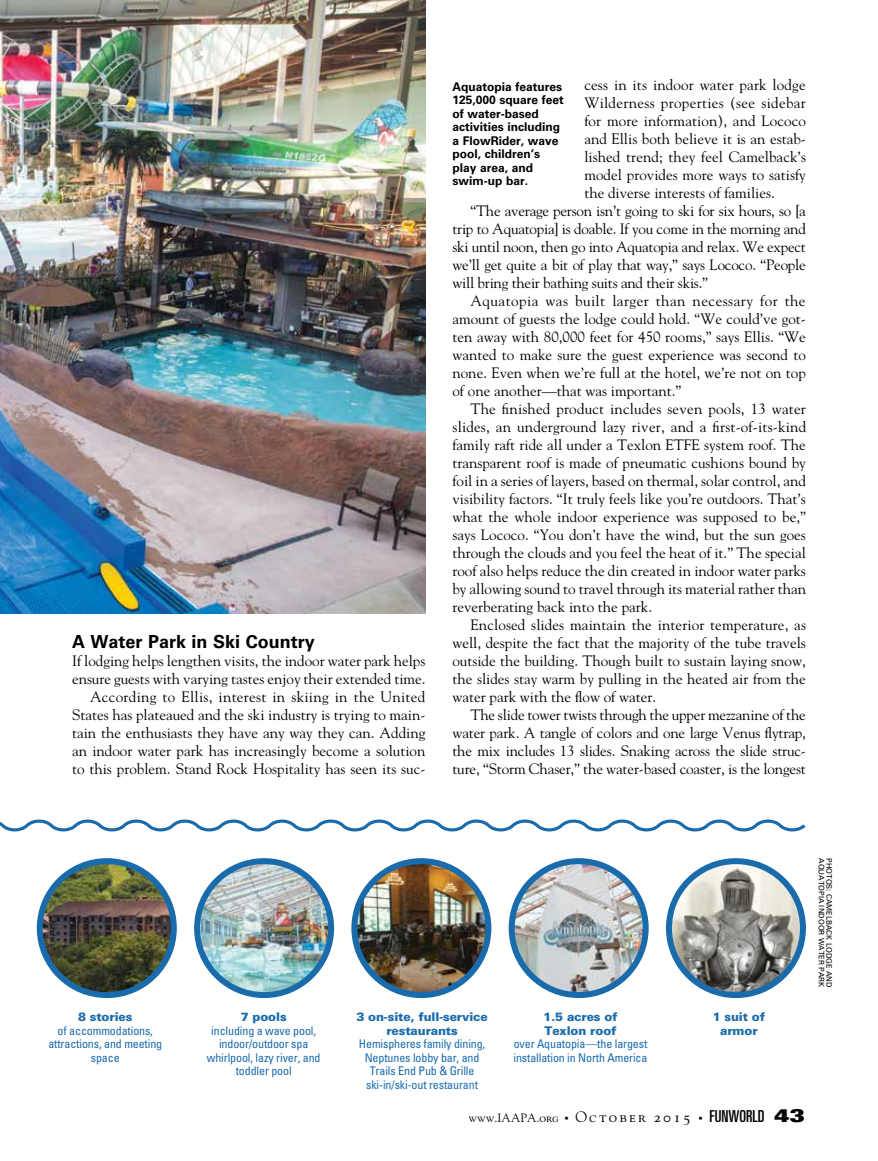
<style>
.page{position:relative;width:878px;height:1161px;background:#fff}
.page>*{position:absolute;margin:0;border:0;box-sizing:border-box;transform-origin:0 0}
.t1{font:700 18px "Univers";color:#000}
.t2{font:15px/18px "Goudy";color:#000;text-align:right}
.t3{font:15px "Goudy";letter-spacing:.03em;color:#000}
.t4{font:15px "Goudy";letter-spacing:.02em;color:#000}
.t5{font:condensed 12px/13.5px "Univers";letter-spacing:-.01em;color:#1a6bac;text-align:center}
.t6{font:700 12px/13.5px "Univers";color:#000}
.t7{font:900 12px/13.5px "Univers";letter-spacing:-.01em;color:#1a6bac;text-align:center}
.t8{font:12px "Goudy SC";color:#000}
.t9{font:7.5px "Univers";color:#000}
.s1{font-size:15px}
.s2{font-family:"Univers";font-stretch:ultra-condensed;font-size:16.5px}
.s3{font-family:"Univers";font-weight:900;font-stretch:expanded;font-size:18px}
</style>
<div class="page">
<img style="left:0;top:0;width:425px;height:614px">
<svg style="left:0;top:819px;width:806px;height:13px"></svg>
<img style="left:40px;top:861px;width:134px;height:134px;border-radius:67px">
<div style="left:37px;top:858px;width:140px;height:140px;border:6px solid #1a6bac;border-radius:50%"></div>
<img style="left:197px;top:861px;width:134px;height:134px;border-radius:67px">
<div style="left:194px;top:858px;width:140px;height:140px;border:6px solid #1a6bac;border-radius:50%"></div>
<img style="left:354px;top:861px;width:134px;height:134px;border-radius:67px">
<div style="left:351px;top:858px;width:140px;height:140px;border:6px solid #1a6bac;border-radius:50%"></div>
<img style="left:511px;top:861px;width:134px;height:134px;border-radius:67px">
<div style="left:508px;top:858px;width:140px;height:140px;border:6px solid #1a6bac;border-radius:50%"></div>
<img style="left:669px;top:861px;width:134px;height:134px;border-radius:67px">
<div style="left:666px;top:858px;width:140px;height:140px;border:6px solid #1a6bac;border-radius:50%"></div>
<p class="t1" style="left:72px;top:631px;width:244px">A Water Park in Ski Country</p>
<p class="t2" style="left:72px;top:652px;width:355px">If lodging helps lengthen visits, the indoor water park helps ensure guests with varying tastes enjoy their extended time.<br>According to Ellis, interest in skiing in the United States has plateaued and the ski industry is trying to main&shy;tain the enthusiasts they have any way they can. Adding an indoor water park has increasingly become a solution to this problem. Stand Rock Hospitality has seen its suc-</p>
<p class="t2" style="left:584px;top:76px;width:223px">cess in its indoor water park lodge</p>
<p class="t4" style="left:584px;top:93px;width:223px">Wilderness properties (see sidebar</p>
<p class="t2" style="left:584px;top:112px;width:223px">for more information), and Lococo</p>
<p class="t2" style="left:584px;top:130px;width:223px">and Ellis both believe it is an estab-</p>
<p class="t2" style="left:584px;top:148px;width:223px">lished trend; they feel Camelback’s</p>
<p class="t2" style="left:584px;top:166px;width:223px">model provides more ways to satisfy</p>
<p class="t2" style="left:584px;top:184px;width:192px">the diverse interests of families.</p>
<p class="t2" style="left:470px;top:202px;width:337px">“The average person isn’t going to ski for six hours, so [a</p>
<p class="t2" style="left:452px;top:220px;width:355px">trip to Aquatopia] is doable. If you come in the morning and</p>
<p class="t2" style="left:452px;top:238px;width:355px">ski until noon, then go into Aquatopia and relax. We expect</p>
<p class="t2" style="left:452px;top:256px;width:355px">we’ll get quite a bit of play that way,” says Lococo. “People</p>
<p class="t2" style="left:452px;top:274px;width:257px">will bring their bathing suits and their skis.”</p>
<p class="t3" style="left:470px;top:291px;width:336px">Aquatopia was built larger than necessary for the</p>
<p class="t2" style="left:452px;top:310px;width:355px">amount of guests the lodge could hold. “We could’ve got-</p>
<p class="t2" style="left:452px;top:328px;width:355px">ten away with 80,000 feet for 450 rooms,” says Ellis. “We</p>
<p class="t2" style="left:452px;top:346px;width:355px">wanted to make sure the guest experience was second to</p>
<p class="t2" style="left:452px;top:364px;width:355px">none. Even when we’re full at the hotel, we’re not on top</p>
<p class="t2" style="left:452px;top:382px;width:230px">of one another—that was important.”</p>
<p class="t2" style="left:470px;top:400px;width:337px">The finished product includes seven pools, 13 water</p>
<p class="t2" style="left:452px;top:418px;width:355px">slides, an underground lazy river, and a first-of-its-kind</p>
<p class="t2" style="left:452px;top:436px;width:355px">family raft ride all under a Texlon ETFE system roof. The</p>
<p class="t2" style="left:452px;top:454px;width:355px">transparent roof is made of pneumatic cushions bound by</p>
<p class="t2" style="left:452px;top:472px;width:355px">foil in a series of layers, based on thermal, solar control, and</p>
<p class="t2" style="left:452px;top:490px;width:355px">visibility factors. “It truly feels like you’re outdoors. That’s</p>
<p class="t2" style="left:452px;top:508px;width:355px">what the whole indoor experience was supposed to be,”</p>
<p class="t2" style="left:452px;top:526px;width:355px">says Lococo. “You don’t have the wind, but the sun goes</p>
<p class="t2" style="left:452px;top:544px;width:355px">through the clouds and you feel the heat of it.” The special</p>
<p class="t2" style="left:452px;top:562px;width:355px">roof also helps reduce the din created in indoor water parks</p>
<p class="t2" style="left:452px;top:580px;width:355px">by allowing sound to travel through its material rather than</p>
<p class="t2" style="left:452px;top:598px;width:201px">reverberating back into the park.</p>
<p class="t2" style="left:470px;top:616px;width:337px">Enclosed slides maintain the interior temperature, as</p>
<p class="t2" style="left:452px;top:634px;width:355px">well, despite the fact that the majority of the tube travels</p>
<p class="t2" style="left:452px;top:652px;width:355px">outside the building. Though built to sustain laying snow,</p>
<p class="t2" style="left:452px;top:670px;width:355px">the slides stay warm by pulling in the heated air from the</p>
<p class="t2" style="left:452px;top:688px;width:205px">water park with the flow of water.</p>
<p class="t2" style="left:470px;top:706px;width:337px">The slide tower twists through the upper mezzanine of the</p>
<p class="t2" style="left:452px;top:724px;width:355px">water park. A tangle of colors and one large Venus flytrap,</p>
<p class="t2" style="left:452px;top:742px;width:355px">the mix includes 13 slides. Snaking across the slide struc-</p>
<p class="t2" style="left:452px;top:760px;width:355px">ture, “Storm Chaser,” the water-based coaster, is the longest</p>
<p class="t6" style="left:452px;top:80px;width:113px">Aquatopia features<br>125,000 square feet of water-based activities including a FlowRider, wave pool, children’s play area, and swim-up bar.</p>
<p class="t7" style="left:78px;top:1010px;width:56px">8 stories</p>
<p class="t5" style="left:48px;top:1023px;width:115px">of accommodations, attractions, and meeting space</p>
<p class="t7" style="left:241px;top:1010px;width:47px">7 pools</p>
<p class="t5" style="left:207px;top:1023px;width:115px">including a wave pool, indoor/outdoor spa whirlpool, lazy river, and toddler pool</p>
<p class="t7" style="left:356px;top:1010px;width:133px">3 on-site, full-service restaurants</p>
<p class="t5" style="left:359px;top:1037px;width:128px">Hemispheres family dining,<br>Neptunes lobby bar, and<br>Trails End Pub &amp; Grille ski-in/ski-out restaurant</p>
<p class="t7" style="left:543px;top:1010px;width:76px;text-align:left">1.5 acres of<br>Texlon roof</p>
<p class="t5" style="left:513px;top:1037px;width:135px;text-align:left">over Aquatopia—the largest installation in North America</p>
<p class="t7" style="left:712px;top:1010px;width:54px">1 suit of armor</p>
<p class="t8" style="left:468px;top:1111px;width:337px">www.IAAPA.org <span class="s1">October 2015</span> <span class="s2">FUNWORLD</span> <span class="s3">43</span></p>
<p class="t9" style="left:826px;top:858px;width:130px;rotate:90deg">AQUATOPIA INDOOR WATER PARK</p>
<p class="t9" style="left:833px;top:858px;width:131px;rotate:90deg">PHOTOS: CAMELBACK LODGE AND</p>
</div>
